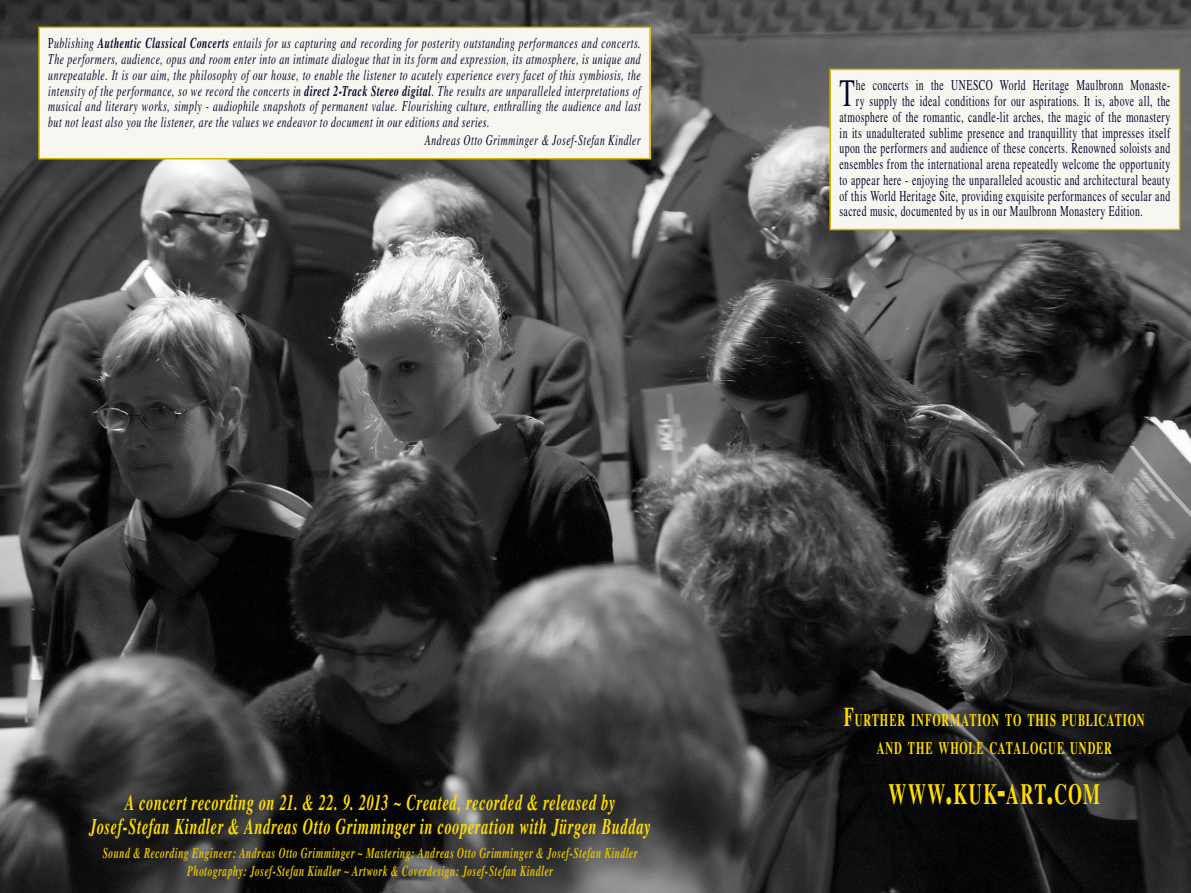
<style>
.page{position:relative;width:1191px;height:893px;background:#fff}
.page>*{position:absolute;margin:0;border:0;box-sizing:border-box;transform-origin:0 0}
.BODYBLOCK{font:38.85px "Times";color:#0a0329;scale:.65 1}
.SUBHEAD{font:29.25px "Times Bold SC650";letter-spacing:.085em;color:#fd0;scale:.61 1}
.BODYBLOCK-2{font:italic 700 22.5px "Times";letter-spacing:.045em;color:#fd0;scale:.64 1}
.SUBHEAD-2{font:17.55px/28.3px "Times Bold SC650";letter-spacing:.08em;color:#fd0;text-align:center;scale:.61 1}
.BODYBLOCK-3{font:italic 15px/15.8px "Times";letter-spacing:.05em;color:#0a0329;text-align:justify;scale:.65 1}
.BODYBLOCK-4{font:15px "Times";letter-spacing:.045em;color:#0a0329;scale:.65 1}
.BODYBLOCK-5{font:italic 700 15px "Times";letter-spacing:.055em;color:#e1c100;scale:.64 1}
.s1{font-style:normal}
.s2{font-weight:700}
.s3{font-size:27px}
.s4{font-size:45px}
</style>
<div class="page">
<img style="left:0;top:0;width:1191px;height:893px">
<div style="left:830px;top:69px;width:349px;height:160px;background:#f8f6f1"></div>
<div style="left:829px;top:69px;width:351px;height:161px;border:2px solid #d2b600"></div>
<div style="left:39px;top:27px;width:611px;height:132px;background:#f8f6f1"></div>
<div style="left:38px;top:27px;width:613px;height:132px;border:2px solid #d2b600"></div>
<p class="BODYBLOCK-3" style="left:48px;top:35px;width:913px"><span class="s1">P</span>ublishing <span class="s2">Authentic Classical Concerts</span> entails for us capturing and recording for posterity outstanding performances and concerts.<br>The performers, audience, opus and room enter into an intimate dialogue that in its form and expression, its atmosphere, is unique and unrepeatable. It is our aim, the philosophy of our house, to enable the listener to acutely experience every facet of this symbiosis, the intensity of the performance, so we record the concerts in <span class="s2">direct 2-Track Stereo digital</span>. The results are unparalleled interpretations of musical and literary works, simply - audiophile snapshots of permanent value. Flourishing culture, enthralling the audience and last but not least also you the listener, are the values we endeavor to document in our editions and series.</p>
<p class="BODYBLOCK-3" style="left:425px;top:132px;width:333px">Andreas Otto Grimminger &amp; Josef-Stefan Kindler</p>
<p class="BODYBLOCK" style="left:839px;top:71px;width:25px">T</p>
<p class="BODYBLOCK-4" style="left:856px;top:77px;width:485px">he concerts in the UNESCO World Heritage Maulbronn Monaste-</p>
<p class="BODYBLOCK-4" style="left:856px;top:93px;width:485px">ry supply the ideal conditions for our aspirations. It is, above all, the</p>
<p class="BODYBLOCK-4" style="left:839px;top:108px;width:510px">atmosphere of the romantic, candle-lit arches, the magic of the monastery</p>
<p class="BODYBLOCK-4" style="left:839px;top:124px;width:510px">in its unadulterated sublime presence and tranquillity that impresses itself</p>
<p class="BODYBLOCK-4" style="left:839px;top:140px;width:510px">upon the performers and audience of these concerts. Renowned soloists and</p>
<p class="BODYBLOCK-4" style="left:839px;top:156px;width:510px">ensembles from the international arena repeatedly welcome the opportunity</p>
<p class="BODYBLOCK-4" style="left:839px;top:171px;width:510px">to appear here - enjoying the unparalleled acoustic and architectural beauty</p>
<p class="BODYBLOCK-4" style="left:839px;top:187px;width:510px">of this World Heritage Site, providing exquisite performances of secular and</p>
<p class="BODYBLOCK-4" style="left:839px;top:203px;width:468px">sacred music, documented by us in our Maulbronn Monastery Edition.</p>
<p class="BODYBLOCK-2" style="left:125px;top:789px;width:767px">A concert recording on 21. &amp; 22. 9. 2013 ~ Created, recorded &amp; released by</p>
<p class="BODYBLOCK-2" style="left:90px;top:813px;width:878px">Josef-Stefan Kindler &amp; Andreas Otto Grimminger in cooperation with Jürgen Budday</p>
<p class="BODYBLOCK-5" style="left:103px;top:844px;width:837px">Sound &amp; Recording Engineer: Andreas Otto Grimminger <span class="s1">~</span> Mastering: Andreas Otto Grimminger &amp; Josef-Stefan Kindler</p>
<p class="BODYBLOCK-5" style="left:187px;top:862px;width:573px">Photography: Josef-Stefan Kindler <span class="s1">~</span> Artwork &amp; Coverdesign: Josef-Stefan Kindler</p>
<p class="SUBHEAD-2" style="left:844px;top:705px;width:494px"><span class="s3">F</span>URTHER INFORMATION TO THIS PUBLICATION<br>AND THE WHOLE CATALOGUE UNDER</p>
<p class="SUBHEAD" style="left:888px;top:776px;width:348px">WWW<span class="s4">.</span>KUK<span class="s4">-</span>ART<span class="s4">.</span>COM</p>
</div>
